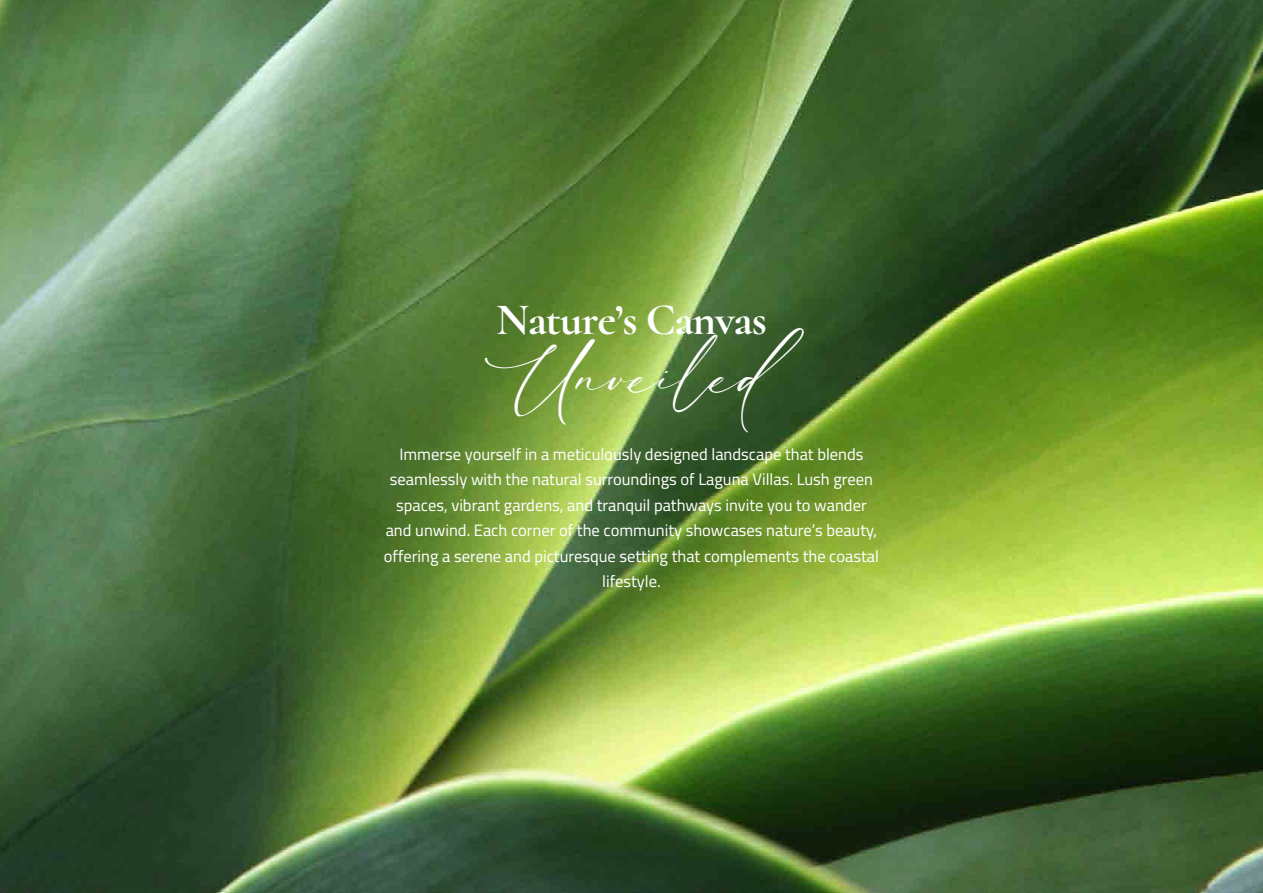
<style>
.page{position:relative;width:1263px;height:893px;background:#fff}
.page>*{position:absolute;margin:0;border:0;box-sizing:border-box;transform-origin:0 0}
.t1{font:47.1px "Luxury Modish";letter-spacing:.025em;color:#fff}
.t2{font:300 45px "Cormorant";letter-spacing:-.025em;color:#fff}
.t3{font:16.5px/25.5px "Cairo";color:#fff;text-align:center}
</style>
<div class="page">
<img style="left:0;top:0;width:1263px;height:893px">
<h2 class="t2" style="left:496px;top:292px;width:272px">Nature’s Canvas</h2>
<h1 class="t1" style="left:499px;top:350px;width:308px">Unveiled</h1>
<p class="t3" style="left:384px;top:441px;width:497px">Immerse yourself in a meticulously designed landscape that blends seamlessly with the natural surroundings of Laguna Villas. Lush green spaces, vibrant gardens, and tranquil pathways invite you to wander and unwind. Each corner of the community showcases nature’s beauty, offering a serene and picturesque setting that complements the coastal lifestyle.</p>
</div>
